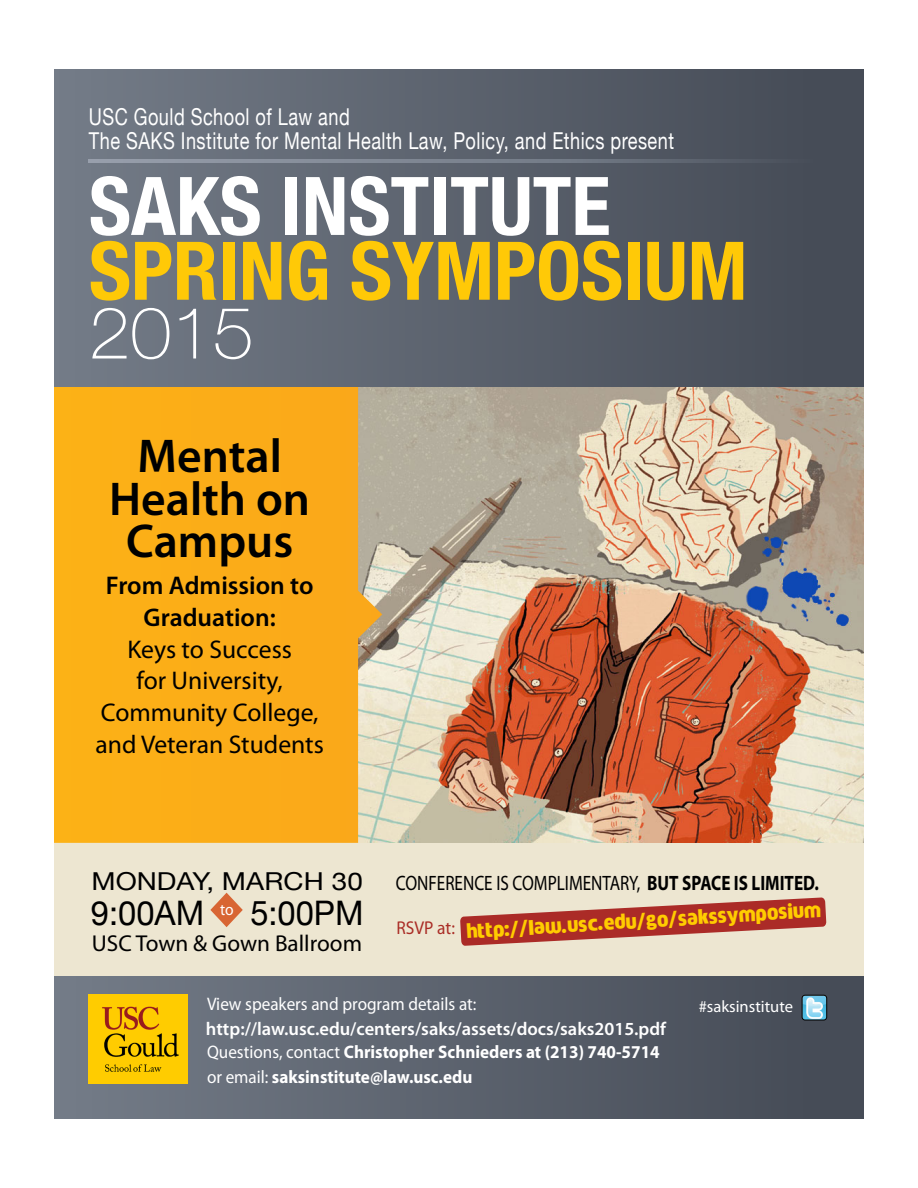
<style>
.page{position:relative;width:918px;height:1188px;background:#fff}
.page>*{position:absolute;margin:0;border:0;box-sizing:border-box;transform-origin:0 0}
.t1{font:700 condensed 81px/64.8px "Helvetica Neue";color:#ffc907}
.t2{font:100 72px "Helvetica Neue";color:#fff}
.t3{font:600 47.7px/42.3px "Myriad Pro";color:#000;text-align:center}
.t4{font:33.75px "Helvetica Neue";color:#000}
.t5{font:25.65px/31.8px "Myriad Pro";color:#000;text-align:center}
.t6{font:24.75px "Helvetica Neue";color:#000;scale:1.12 1}
.t7{font:23.25px/24.3px "Helvetica Neue";letter-spacing:.025em;color:#fff;scale:.78 1}
.t8{font:23.1px "Myriad Pro";color:#000}
.t9{font:20.85px "Myriad Pro";color:#000;scale:.82 1}
.t10{font:19.2px "Mob";color:#fc0;scale:.75 1}
.t11{font:600 18.6px "Myriad Pro";color:#fff}
.t12{font:18.6px "Myriad Pro";color:#aa2d26;scale:.94 1}
.t13{font:700 18.15px/24.3px "Myriad Pro";color:#fff;scale:.95 1}
.t14{font:18.15px "Myriad Pro";color:#fff;scale:.95 1}
.t15{font:16.5px "Myriad Pro";color:#fff}
.s1{color:#fff}
.s2{font-weight:600}
.s3{font-weight:700}
.s4{font-weight:400}
</style>
<div class="page">
<div style="left:54px;top:70px;width:810px;height:1048px;background:#ede6d1"></div>
<img style="left:382px;top:386px;width:482px;height:457px">
<svg style="left:54px;top:386px;width:328px;height:457px;background:#f7ae22"></svg>
<div style="left:54px;top:70px;width:810px;height:316px;background:linear-gradient(to right,#747c88,#434954)"></div>
<div style="left:54px;top:977px;width:810px;height:141px;background:linear-gradient(to right,#757c87,#434954)"></div>
<img style="left:802px;top:995px;width:25px;height:25px">
<div style="left:802px;top:995px;width:25px;height:25px;border:1px solid #000;border-radius:3px"></div>
<img style="left:89px;top:995px;width:99px;height:89px">
<svg style="left:210px;top:893px;width:33px;height:34px"></svg>
<svg style="left:460px;top:897px;width:366px;height:49px"></svg>
<svg style="left:89px;top:159px;width:775px;height:3px;background:#747b87"></svg>
<p class="t7" style="left:89px;top:106px;width:752px">USC Gould School of Law and<br>The SAKS Institute for Mental Health Law, Policy, and Ethics present</p>
<p class="t1" style="left:89px;top:168px;width:660px"><span class="s1">SAKS INSTITUTE<br></span>SPRING SYMPOSIUM</p>
<p class="t2" style="left:89px;top:278px;width:167px">2015</p>
<p class="t3" style="left:109px;top:434px;width:203px">Mental<br>Health on<br>Campus</p>
<p class="t5" style="left:95px;top:569px;width:230px"><span class="s2">From Admission to<br>Graduation:<br></span>Keys to Success<br>for University,<br>Community College, and Veteran Students</p>
<p class="t6" style="left:92px;top:863px;width:244px">MONDAY, MARCH 30</p>
<p class="t4" style="left:91px;top:888px;width:274px">9:00AM <sup>to</sup> 5:00PM</p>
<p class="t8" style="left:92px;top:929px;width:272px">USC Town &amp; Gown Ballroom</p>
<p class="t9" style="left:396px;top:870px;width:517px">CONFERENCE IS COMPLIMENTARY, <span class="s3">BUT SPACE IS LIMITED.</span></p>
<p class="t12" style="left:397px;top:916px;width:64px">RSVP at:</p>
<p class="t10" style="left:466px;top:922px;width:475px;rotate:-4deg">http://law.usc.edu/go/sakssymposium</p>
<p class="t14" style="left:207px;top:993px;width:285px">View speakers and program details at:</p>
<p class="t13" style="left:207px;top:1040px;width:478px"><span class="s4">Questions, contact</span> Christopher Schnieders at (213) 740-5714 <span class="s4">or email:</span> saksinstitute@law.usc.edu</p>
<p class="t11" style="left:206px;top:1017px;width:462px">http://law.usc.edu/centers/saks/assets/docs/saks2015.pdf</p>
<p class="t15" style="left:699px;top:996px;width:96px">#saksinstitute</p>
</div>
